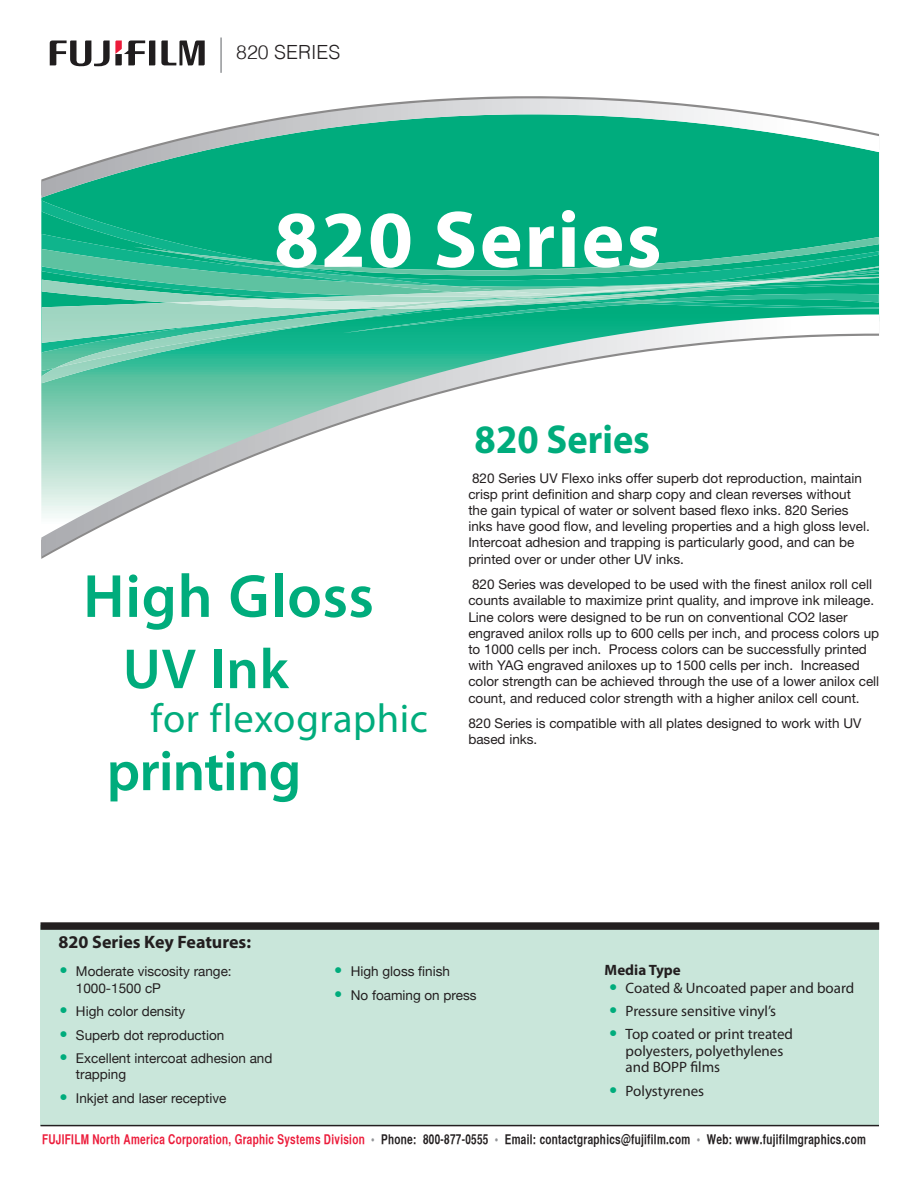
<style>
.page{position:relative;width:918px;height:1188px;background:#fff}
.page>*{position:absolute;margin:0;border:0;box-sizing:border-box;transform-origin:0 0}
.t1{font:700 81px "Myriad Pro";letter-spacing:.025em;color:#fff}
.t2{font:600 61.5px "Myriad Pro";letter-spacing:.01em;color:#00ac7c}
.t3{font:600 57px "Myriad Pro";letter-spacing:-.015em;color:#00ac7c}
.t4{font:40.5px "Myriad Pro";letter-spacing:.015em;color:#00ac7c}
.t5{font:700 40.5px "Myriad Pro";color:#00ac7c;scale:.95 1}
.t6{font:300 19.5px "Helvetica";color:#231f20}
.t7{font:700 18px "Myriad Pro";color:#231f20}
.t8{font:15px/16.5px "Myriad Pro";color:#231f20}
.t9{font:700 15px "Myriad Pro";color:#231f20}
.t10{font:13.5px/16.2px "Helvetica Neue";color:#231f20}
.t11{font:13.5px/16.5px "Helvetica Neue";color:#231f20}
.t12{font:13.5px "Helvetica CY Bold";letter-spacing:.025em;color:#231f20;scale:.9 1}
.s1{font-family:"Helvetica Neue CE";font-weight:700;font-size:16.5px;color:#00ac7c}
.s2{color:#ec1b3a}
.s3{color:#939598}
</style>
<div class="page">
<div style="left:41px;top:926px;width:838px;height:200px;background:#c9e6da"></div>
<svg style="left:41px;top:314px;width:441px;height:243px"></svg>
<svg style="left:41px;top:96px;width:838px;height:102px"></svg>
<div style="left:42px;top:201px;width:837px;height:33px;background:#00ac7d"></div>
<svg style="left:42px;top:371px;width:492px;height:12px;background:#75c7ad"></svg>
<hr style="left:42px;top:234px;width:837px;height:3px;background:#00ac7d">
<svg style="left:42px;top:237px;width:837px;height:134px;background:#52c3a4"></svg>
<svg style="left:161px;top:40px;width:44px;height:25px"></svg>
<svg style="left:50px;top:40px;width:105px;height:27px"></svg>
<hr style="left:220px;top:38px;width:2px;height:35px;background:#939598">
<hr style="left:40px;top:1125px;width:839px;height:1px;background:#231f20">
<div style="left:40px;top:922px;width:839px;height:8px;background:#231f20"></div>
<h3 class="t6" style="left:236px;top:36px;width:106px">820 SERIES</h3>
<h1 class="t1" style="left:274px;top:187px;width:389px">820 Series</h1>
<h2 class="t2" style="left:83px;top:557px;width:292px">High Gloss</h2>
<h3 class="t3" style="left:123px;top:633px;width:167px">UV Ink</h3>
<h3 class="t4" style="left:151px;top:693px;width:279px">for flexographic</h3>
<h3 class="t3" style="left:107px;top:735px;width:196px">printing</h3>
<h3 class="t5" style="left:475px;top:413px;width:186px">820 Series</h3>
<p class="t10" style="left:468px;top:469px;width:403px">820 Series UV Flexo inks offer superb dot reproduction, maintain crisp print definition and sharp copy and clean reverses without the gain typical of water or solvent based flexo inks. 820 Series inks have good flow, and leveling properties and a high gloss level.<br>Intercoat adhesion and trapping is particularly good, and can be printed over or under other UV inks.</p>
<p class="t10" style="left:468px;top:576px;width:412px">820 Series was developed to be used with the finest anilox roll cell counts available to maximize print quality, and improve ink mileage.<br>Line colors were designed to be run on conventional CO2 laser engraved anilox rolls up to 600 cells per inch, and process colors up to 1000 cells per inch. Process colors can be successfully printed with YAG engraved aniloxes up to 1500 cells per inch. Increased color strength can be achieved through the use of a lower anilox cell count, and reduced color strength with a higher anilox cell count.</p>
<p class="t10" style="left:468px;top:715px;width:395px">820 Series is compatible with all plates designed to work with UV based inks.</p>
<h3 class="t7" style="left:59px;top:931px;width:194px">820 Series Key Features:</h3>
<p class="t11" style="left:76px;top:963px;width:157px;text-indent:-17px"><span class="s1">•</span> Moderate viscosity range:<br>1000-1500 cP</p>
<p class="t11" style="left:59px;top:1003px;width:127px"><span class="s1">•</span> High color density</p>
<p class="t11" style="left:59px;top:1026px;width:166px"><span class="s1">•</span> Superb dot reproduction</p>
<p class="t11" style="left:76px;top:1050px;width:198px;text-indent:-17px"><span class="s1">•</span> Excellent intercoat adhesion and trapping</p>
<p class="t11" style="left:59px;top:1090px;width:169px"><span class="s1">•</span> Inkjet and laser receptive</p>
<p class="t11" style="left:334px;top:963px;width:117px"><span class="s1">•</span> High gloss finish</p>
<p class="t11" style="left:334px;top:986px;width:144px"><span class="s1">•</span> No foaming on press</p>
<p class="t9" style="left:605px;top:960px;width:78px">Media Type</p>
<p class="t8" style="left:609px;top:979px;width:247px"><span class="s1">•</span> Coated &amp; Uncoated paper and board</p>
<p class="t8" style="left:609px;top:1002px;width:169px"><span class="s1">•</span> Pressure sensitive vinyl’s</p>
<p class="t8" style="left:626px;top:1026px;width:169px;text-indent:-17px"><span class="s1">•</span> Top coated or print treated polyesters, polyethylenes and BOPP films</p>
<p class="t8" style="left:609px;top:1082px;width:97px"><span class="s1">•</span> Polystyrenes</p>
<p class="t12" style="left:42px;top:1131px;width:917px"><span class="s2">FUJIFILM North America Corporation, Graphic Systems Division</span> <span class="s3">•</span> Phone: 800-877-0555 <span class="s3">•</span> Email: contactgraphics@fujifilm.com <span class="s3">•</span> Web: www.fujifilmgraphics.com</p>
</div>
